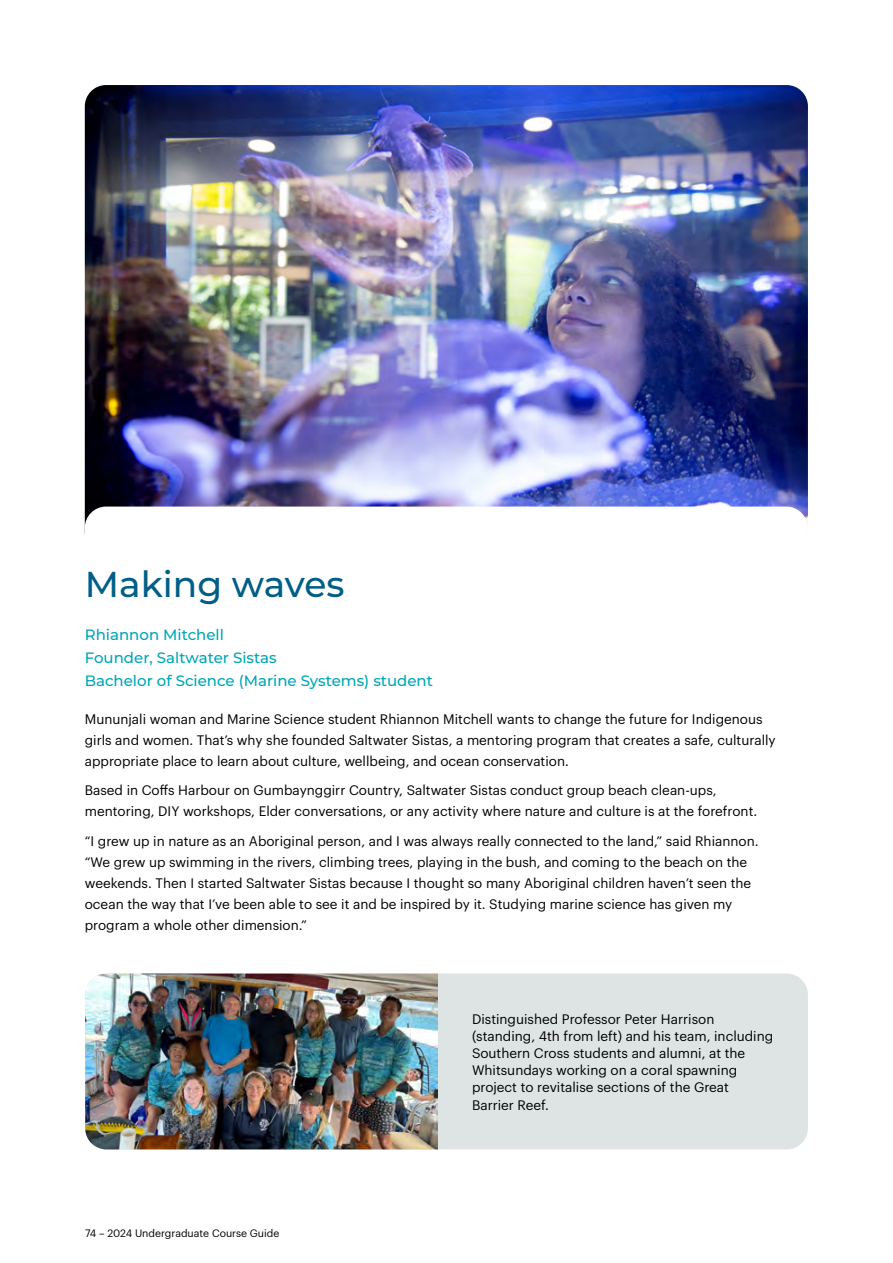
<style>
.page{position:relative;width:893px;height:1263px;background:#fff}
.page>*{position:absolute;margin:0;border:0;box-sizing:border-box;transform-origin:0 0}
.Heading_1{font:500 36px "Montserrat";color:#005e87}
.Lead_text{font:500 15px/22.8px "Montserrat";color:#00a6b6}
._4__copy{font:13.5px/21px "Graphik";color:#000}
.Body{font:13.5px/17.1px "Graphik";color:#000}
.t1{font:10.5px "Graphik";color:#000}
</style>
<div class="page">
<img style="left:85px;top:85px;width:723px;height:439px">
<div style="left:85px;top:973px;width:723px;height:176px;background:#dee4e4;border-radius:21px"></div>
<img style="left:85px;top:973px;width:353px;height:176px">
<div style="left:85px;top:507px;width:723px;height:456px;background:#fff;border-radius:21px"></div>
<p class="Heading_1" style="left:85px;top:561px;width:261px">Making waves</p>
<p class="Lead_text" style="left:85px;top:623px;width:350px">Rhiannon Mitchell<br>Founder, Saltwater Sistas<br>Bachelor of Science (Marine Systems) student</p>
<p class="_4__copy" style="left:85px;top:707px;width:692px">Mununjali woman and Marine Science student Rhiannon Mitchell wants to change the future for Indigenous girls and women. That’s why she founded Saltwater Sistas, a mentoring program that creates a safe, culturally appropriate place to learn about culture, wellbeing, and ocean conservation.</p>
<p class="_4__copy" style="left:85px;top:779px;width:674px">Based in Coffs Harbour on Gumbaynggirr Country, Saltwater Sistas conduct group beach clean-ups, mentoring, DIY workshops, Elder conversations, or any activity where nature and culture is at the forefront.</p>
<p class="_4__copy" style="left:85px;top:829px;width:675px">“I grew up in nature as an Aboriginal person, and I was always really connected to the land,” said Rhiannon. “We grew up swimming in the rivers, climbing trees, playing in the bush, and coming to the beach on the weekends. Then I started Saltwater Sistas because I thought so many Aboriginal children haven’t seen the ocean the way that I’ve been able to see it and be inspired by it. Studying marine science has given my program a whole other dimension.”</p>
<p class="t1" style="left:85px;top:1226px;width:196px">74 – 2024 Undergraduate Course Guide</p>
<p class="Body" style="left:472px;top:1009px;width:303px">Distinguished Professor Peter Harrison (standing, 4th from left) and his team, including Southern Cross students and alumni, at the Whitsundays working on a coral spawning project to revitalise sections of the Great Barrier Reef.</p>
</div>
